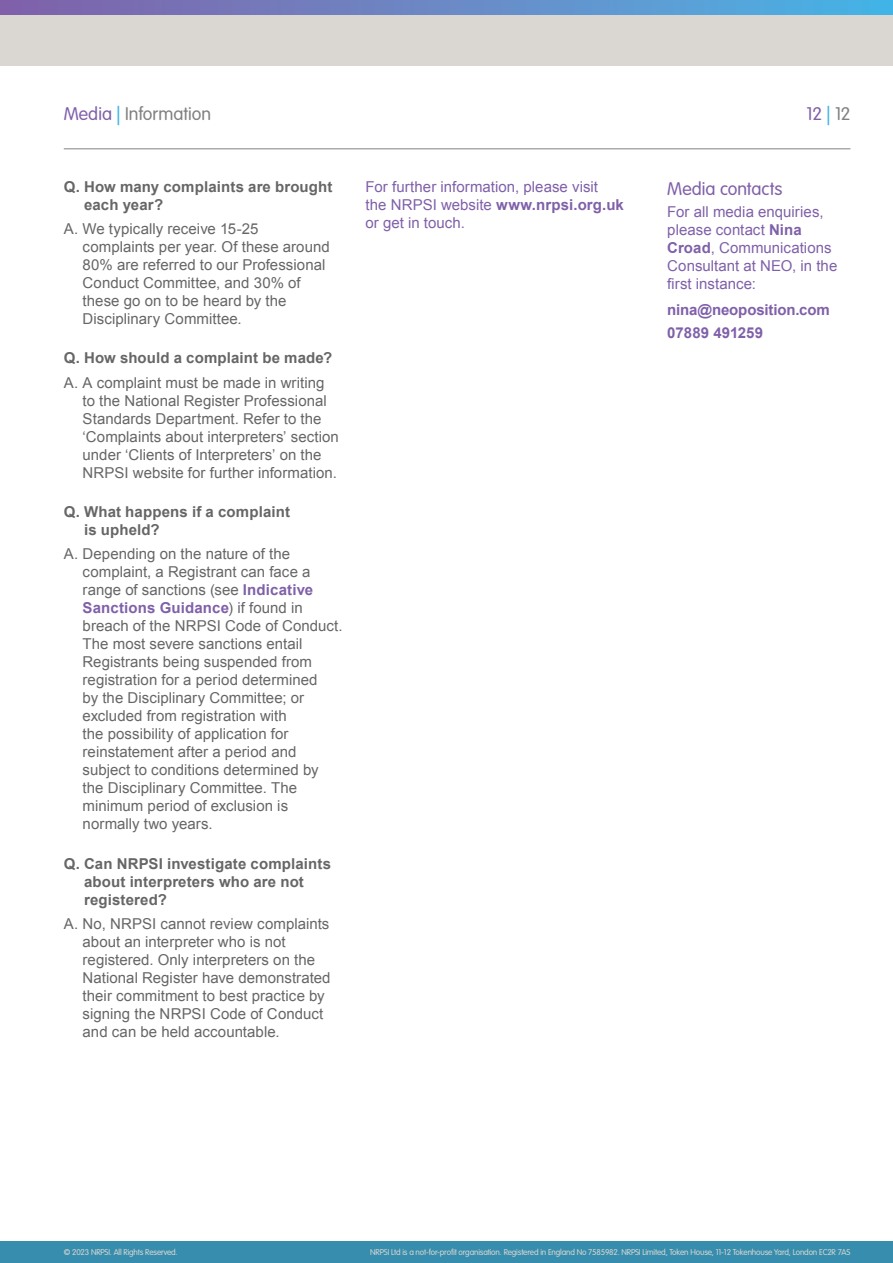
<style>
.page{position:relative;width:893px;height:1263px;background:#fff}
.page>*{position:absolute;margin:0;border:0;box-sizing:border-box;transform-origin:0 0}
.t1{font:300 18px "VAG Rounded Std";color:#7f60a9}
.t2{font:300 18px "VAG Rounded Std";letter-spacing:.005em;color:#818181}
.t3{font:15px/18px "Arial";letter-spacing:.005em;color:#666}
.t4{font:15px/18px "Arial";letter-spacing:.005em;color:#7f60a9}
.t5{font:700 15px/18px "Arial";letter-spacing:.01em;color:#666}
.t6{font:700 15px/22.2px "Arial";letter-spacing:-.01em;color:#7f60a9}
.t7{font:300 8.25px "VAG Rounded Std";letter-spacing:-.02em;color:#dad7d2}
.s1{color:#7f60a9}
.s2{color:#40b5e7}
.s3{color:#818181}
.s4{font-weight:700;color:#7f60a9}
.s5{font-weight:700}
</style>
<div class="page">
<div style="left:0;top:15px;width:893px;height:51px;background:#dad7d2"></div>
<svg style="left:0;top:0;width:893px;height:15px"></svg>
<div style="left:0;top:1242px;width:893px;height:21px;background:#378dad"></div>
<hr style="left:64px;top:149px;width:786px;height:1px;background:#818181">
<p class="t2" style="left:64px;top:104px;width:149px"><span class="s1">Media</span> <span class="s2">|</span> Information</p>
<p class="t1" style="left:807px;top:104px;width:45px">12 <span class="s2">|</span> <span class="s3">12</span></p>
<p class="t5" style="left:84px;top:178px;width:250px;text-indent:-20px">Q. How many complaints are brought each year?</p>
<p class="t3" style="left:83px;top:220px;width:249px;text-indent:-19px">A. We typically receive 15-25 complaints per year. Of these around<br>80% are referred to our Professional<br>Conduct Committee, and 30% of these go on to be heard by the<br>Disciplinary Committee.</p>
<p class="t5" style="left:64px;top:350px;width:270px">Q. How should a complaint be made?</p>
<p class="t3" style="left:83px;top:374px;width:258px;text-indent:-19px">A. A complaint must be made in writing to the National Register Professional Standards Department. Refer to the ‘Complaints about interpreters’ section under ‘Clients of Interpreters’ on the NRPSI website for further information.</p>
<p class="t5" style="left:84px;top:503px;width:207px;text-indent:-20px">Q. What happens if a complaint is upheld?</p>
<p class="t3" style="left:83px;top:545px;width:262px;text-indent:-19px">A. Depending on the nature of the complaint, a Registrant can face a range of sanctions (see <span class="s4">Indicative Sanctions Guidance</span>) if found in breach of the NRPSI Code of Conduct.<br>The most severe sanctions entail Registrants being suspended from registration for a period determined<br>by the Disciplinary Committee; or excluded from registration with<br>the possibility of application for reinstatement after a period and subject to conditions determined by the Disciplinary Committee. The minimum period of exclusion is normally two years.</p>
<p class="t5" style="left:84px;top:855px;width:249px;text-indent:-20px">Q. Can NRPSI investigate complaints about interpreters who are not registered?</p>
<p class="t3" style="left:83px;top:915px;width:249px;text-indent:-19px">A. No, NRPSI cannot review complaints about an interpreter who is not registered. Only interpreters on the National Register have demonstrated their commitment to best practice by signing the NRPSI Code of Conduct and can be held accountable.</p>
<p class="t4" style="left:366px;top:177px;width:260px">For further information, please visit<br>the NRPSI website <span class="s5">www.nrpsi.org.uk </span>or get in touch.</p>
<p class="t1" style="left:667px;top:178px;width:117px">Media contacts</p>
<p class="t4" style="left:667px;top:203px;width:172px">For all media enquiries, please contact <span class="s5">Nina<br>Croad</span>, Communications<br>Consultant at NEO, in the first instance:</p>
<p class="t6" style="left:667px;top:299px;width:164px">nina@neoposition.com<br>07889 491259</p>
<p class="t7" style="left:64px;top:1247px;width:115px">© 2023 NRPSI. All Rights Reserved.</p>
<p class="t7" style="left:370px;top:1247px;width:482px">NRPSI Ltd is a not-for-profit organisation. Registered in England No 7585982. NRPSI Limited, Token House, 11-12 Tokenhouse Yard, London EC2R 7AS</p>
</div>
